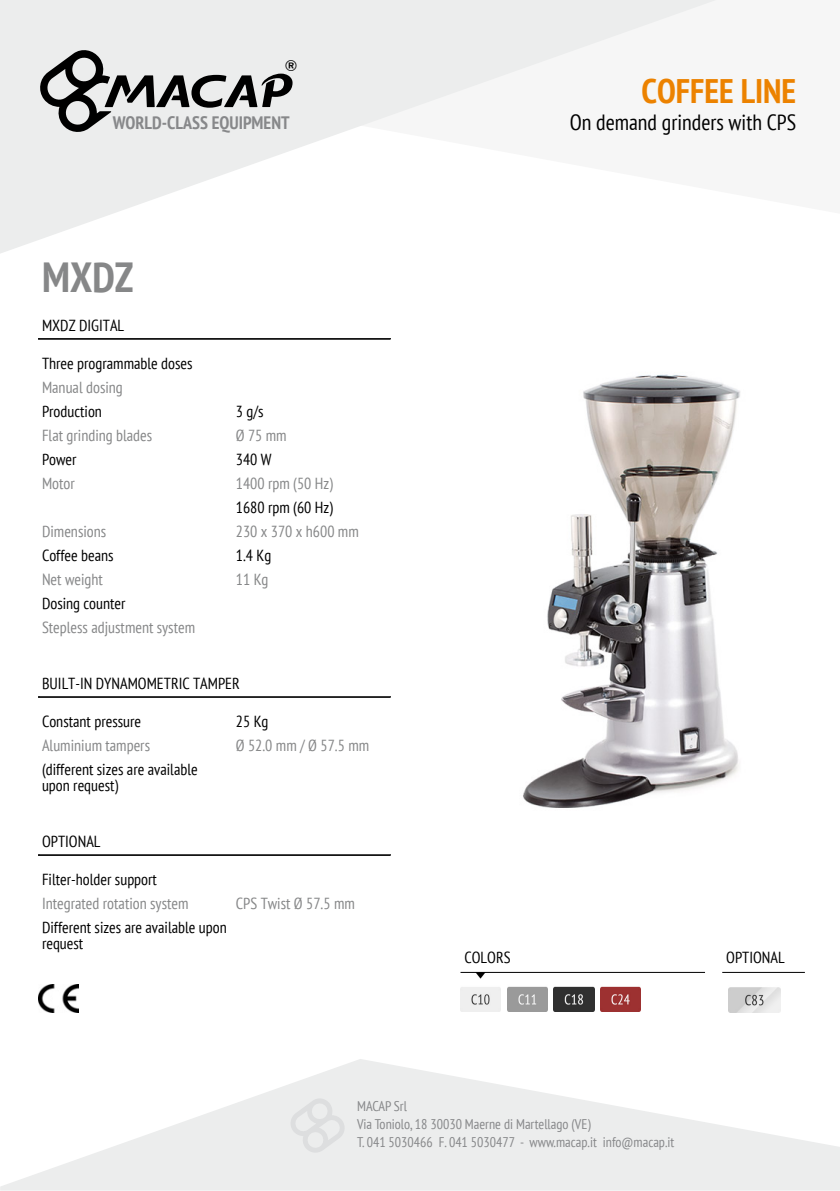
<style>
.page{position:relative;width:840px;height:1191px;background:#fff}
.page>*{position:absolute;margin:0;border:0;box-sizing:border-box;transform-origin:0 0}
.t1{font:700 condensed 42px "PT Sans";color:#868788}
.t2{font:700 condensed 34px "PT Sans";color:#ec8200}
.t3{font:condensed 22px "PT Sans";color:#000}
.t4{font:700 condensed 18px "PT Sans";color:#87888a}
.t5{font:condensed 16px/16px "PT Sans";color:#000}
.t6{font:condensed 16px "PT Sans";color:#868788}
.t7{font:600 15.2px "Avant Garde IT Cby BT";color:#000}
.t8{font:condensed 14px "PT Sans";color:#87888a}
</style>
<div class="page">
<svg style="left:0;top:0;width:715px;height:253px"></svg>
<svg style="left:0;top:1059px;width:839px;height:131px;fill:#eceded"></svg>
<svg style="left:38px;top:47px;width:254px;height:87px;background:#b7b8b8"></svg>
<svg style="left:289px;top:1096px;width:57px;height:58px;background:#e7e8e8"></svg>
<img style="left:38px;top:984px;width:40px;height:29px">
<hr style="left:38px;top:339px;width:352px;height:1px;background:#000">
<hr style="left:38px;top:338px;width:352px;height:1px;background:#000">
<hr style="left:38px;top:697px;width:352px;height:1px;background:#000">
<hr style="left:38px;top:696px;width:352px;height:1px;background:#000">
<hr style="left:38px;top:855px;width:352px;height:1px;background:#000">
<hr style="left:38px;top:854px;width:352px;height:1px;background:#000">
<img style="left:523px;top:374px;width:217px;height:434px">
<img style="left:728px;top:987px;width:52px;height:26px">
<img style="left:460px;top:973px;width:40px;height:38px">
<img style="left:507px;top:986px;width:40px;height:25px">
<img style="left:553px;top:986px;width:40px;height:25px">
<img style="left:600px;top:986px;width:40px;height:25px">
<hr style="left:460px;top:972px;width:244px;height:1px;background:#000">
<hr style="left:721px;top:972px;width:83px;height:1px;background:#000">
<p class="t7" style="left:285px;top:56px;width:14px">®</p>
<p class="t4" style="left:113px;top:110px;width:178px">WORLD-CLASS EQUIPMENT</p>
<h1 class="t1" style="left:42px;top:250px;width:93px">MXDZ</h1>
<p class="t5" style="left:42px;top:317px;width:84px">MXDZ DIGITAL</p>
<p class="t5" style="left:42px;top:355px;width:152px">Three programmable doses</p>
<p class="t6" style="left:42px;top:376px;width:82px">Manual dosing</p>
<p class="t5" style="left:42px;top:403px;width:61px">Production</p>
<p class="t5" style="left:236px;top:403px;width:29px">3 g/s</p>
<p class="t6" style="left:42px;top:424px;width:112px">Flat grinding blades</p>
<p class="t6" style="left:236px;top:424px;width:52px">Ø 75 mm</p>
<p class="t5" style="left:42px;top:451px;width:36px">Power</p>
<p class="t5" style="left:236px;top:451px;width:37px">340 W</p>
<p class="t6" style="left:42px;top:472px;width:34px">Motor</p>
<p class="t6" style="left:236px;top:472px;width:98px">1400 rpm (50 Hz)</p>
<p class="t5" style="left:236px;top:499px;width:98px">1680 rpm (60 Hz)</p>
<p class="t6" style="left:42px;top:520px;width:66px">Dimensions</p>
<p class="t6" style="left:236px;top:520px;width:124px">230 x 370 x h600 mm</p>
<p class="t5" style="left:42px;top:547px;width:73px">Coffee beans</p>
<p class="t5" style="left:236px;top:547px;width:37px">1.4 Kg</p>
<p class="t6" style="left:42px;top:568px;width:62px">Net weight</p>
<p class="t6" style="left:236px;top:568px;width:34px">11 Kg</p>
<p class="t5" style="left:42px;top:595px;width:85px">Dosing counter</p>
<p class="t6" style="left:42px;top:616px;width:154px">Stepless adjustment system</p>
<p class="t5" style="left:42px;top:675px;width:199px">BUILT-IN DYNAMOMETRIC TAMPER</p>
<p class="t5" style="left:42px;top:713px;width:100px">Constant pressure</p>
<p class="t5" style="left:236px;top:713px;width:34px">25 Kg</p>
<p class="t6" style="left:42px;top:734px;width:109px">Aluminium tampers</p>
<p class="t6" style="left:236px;top:734px;width:135px">Ø 52.0 mm / Ø 57.5 mm</p>
<p class="t5" style="left:42px;top:761px;width:157px">(different sizes are available upon request)</p>
<p class="t5" style="left:42px;top:833px;width:60px">OPTIONAL</p>
<p class="t5" style="left:42px;top:871px;width:116px">Filter-holder support</p>
<p class="t6" style="left:42px;top:892px;width:148px">Integrated rotation system</p>
<p class="t6" style="left:236px;top:892px;width:120px">CPS Twist Ø 57.5 mm</p>
<p class="t5" style="left:42px;top:919px;width:186px">Different sizes are available upon request</p>
<h2 class="t2" style="left:641px;top:69px;width:156px">COFFEE LINE</h2>
<h3 class="t3" style="left:569px;top:107px;width:228px">On demand grinders with CPS</h3>
<p class="t5" style="left:464px;top:949px;width:48px">COLORS</p>
<p class="t5" style="left:725px;top:949px;width:60px">OPTIONAL</p>
<p class="t8" style="left:357px;top:1096px;width:51px">MACAP Srl</p>
<p class="t8" style="left:357px;top:1114px;width:235px">Via Toniolo, 18 30030 Maerne di Martellago (VE)</p>
<p class="t8" style="left:357px;top:1132px;width:318px">T. 041 5030466 F. 041 5030477 - www.macap.it info@macap.it</p>
</div>
